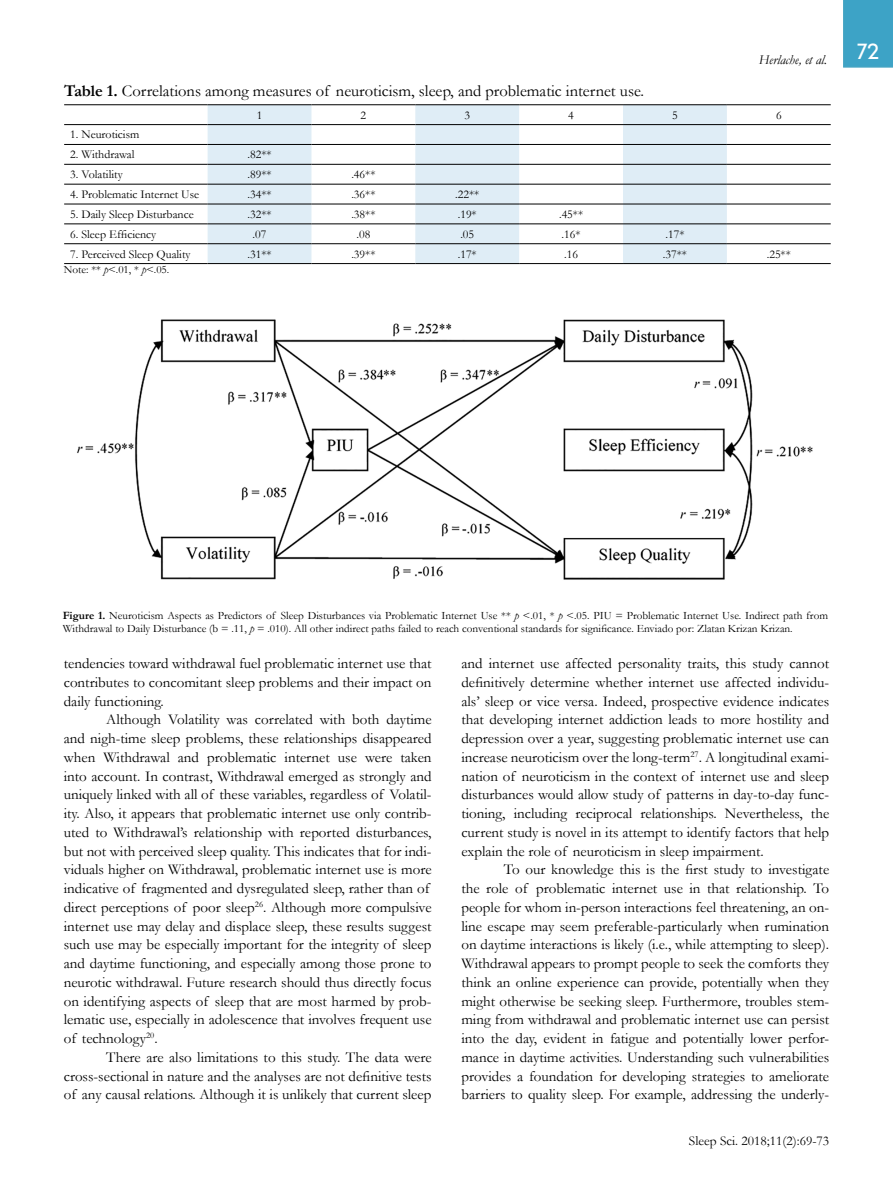
<style>
.page{position:relative;width:893px;height:1191px;background:#fff}
.page>*{position:absolute;margin:0;border:0;box-sizing:border-box;transform-origin:0 0}
.t1{font:21px "Nobel";color:#fff}
.t2{font:16.5px "Garamond";color:#000}
.t3{font:15px/18.8px "Garamond";color:#000;text-align:justify}
.t4{font:13.5px "Garamond";color:#000}
.t5{font:italic 13.5px "Garamond";color:#000}
.t6{font:12px "Garamond";color:#000}
.t7{font:11.25px/13.5px "Garamond";color:#000}
.s1{font-weight:700}
.s2{font-style:italic}
</style>
<div class="page">
<div style="left:843px;top:0;width:50px;height:68px;background:#3da3c6"></div>
<svg style="left:208px;top:105px;width:519px;height:158px;fill:#dfedf6"></svg>
<hr style="left:64px;top:263px;width:144px;height:1px;background:#000">
<hr style="left:208px;top:263px;width:103px;height:1px;background:#000">
<hr style="left:311px;top:263px;width:104px;height:1px;background:#000">
<hr style="left:415px;top:263px;width:104px;height:1px;background:#000">
<hr style="left:519px;top:263px;width:104px;height:1px;background:#000">
<hr style="left:623px;top:263px;width:104px;height:1px;background:#000">
<hr style="left:727px;top:263px;width:104px;height:1px;background:#000">
<hr style="left:64px;top:104px;width:144px;height:1px;background:#000">
<hr style="left:208px;top:104px;width:103px;height:1px;background:#000">
<hr style="left:311px;top:104px;width:104px;height:1px;background:#000">
<hr style="left:415px;top:104px;width:104px;height:1px;background:#000">
<hr style="left:519px;top:104px;width:104px;height:1px;background:#000">
<hr style="left:623px;top:104px;width:104px;height:1px;background:#000">
<hr style="left:727px;top:104px;width:104px;height:1px;background:#000">
<hr style="left:64px;top:124px;width:144px;height:1px;background:#000">
<hr style="left:208px;top:124px;width:103px;height:1px;background:#000">
<hr style="left:311px;top:124px;width:104px;height:1px;background:#000">
<hr style="left:415px;top:124px;width:104px;height:1px;background:#000">
<hr style="left:519px;top:124px;width:104px;height:1px;background:#000">
<hr style="left:623px;top:124px;width:104px;height:1px;background:#000">
<hr style="left:727px;top:124px;width:104px;height:1px;background:#000">
<hr style="left:64px;top:144px;width:144px;height:1px;background:#000">
<hr style="left:208px;top:144px;width:103px;height:1px;background:#000">
<hr style="left:311px;top:144px;width:104px;height:1px;background:#000">
<hr style="left:415px;top:144px;width:104px;height:1px;background:#000">
<hr style="left:519px;top:144px;width:104px;height:1px;background:#000">
<hr style="left:623px;top:144px;width:104px;height:1px;background:#000">
<hr style="left:727px;top:144px;width:104px;height:1px;background:#000">
<hr style="left:64px;top:164px;width:144px;height:1px;background:#000">
<hr style="left:208px;top:164px;width:103px;height:1px;background:#000">
<hr style="left:311px;top:164px;width:104px;height:1px;background:#000">
<hr style="left:415px;top:164px;width:104px;height:1px;background:#000">
<hr style="left:519px;top:164px;width:104px;height:1px;background:#000">
<hr style="left:623px;top:164px;width:104px;height:1px;background:#000">
<hr style="left:727px;top:164px;width:104px;height:1px;background:#000">
<hr style="left:64px;top:184px;width:144px;height:1px;background:#000">
<hr style="left:208px;top:184px;width:103px;height:1px;background:#000">
<hr style="left:311px;top:184px;width:104px;height:1px;background:#000">
<hr style="left:415px;top:184px;width:104px;height:1px;background:#000">
<hr style="left:519px;top:184px;width:104px;height:1px;background:#000">
<hr style="left:623px;top:184px;width:104px;height:1px;background:#000">
<hr style="left:727px;top:184px;width:104px;height:1px;background:#000">
<hr style="left:64px;top:204px;width:144px;height:1px;background:#000">
<hr style="left:208px;top:204px;width:103px;height:1px;background:#000">
<hr style="left:311px;top:204px;width:104px;height:1px;background:#000">
<hr style="left:415px;top:204px;width:104px;height:1px;background:#000">
<hr style="left:519px;top:204px;width:104px;height:1px;background:#000">
<hr style="left:623px;top:204px;width:104px;height:1px;background:#000">
<hr style="left:727px;top:204px;width:104px;height:1px;background:#000">
<hr style="left:64px;top:224px;width:144px;height:1px;background:#000">
<hr style="left:208px;top:224px;width:103px;height:1px;background:#000">
<hr style="left:311px;top:224px;width:104px;height:1px;background:#000">
<hr style="left:415px;top:224px;width:104px;height:1px;background:#000">
<hr style="left:519px;top:224px;width:104px;height:1px;background:#000">
<hr style="left:623px;top:224px;width:104px;height:1px;background:#000">
<hr style="left:727px;top:224px;width:104px;height:1px;background:#000">
<hr style="left:64px;top:243px;width:144px;height:1px;background:#000">
<hr style="left:208px;top:243px;width:103px;height:1px;background:#000">
<hr style="left:311px;top:243px;width:104px;height:1px;background:#000">
<hr style="left:415px;top:243px;width:104px;height:1px;background:#000">
<hr style="left:519px;top:243px;width:104px;height:1px;background:#000">
<hr style="left:623px;top:243px;width:104px;height:1px;background:#000">
<hr style="left:727px;top:243px;width:104px;height:1px;background:#000">
<img style="left:77px;top:319px;width:736px;height:261px">
<p class="t5" style="left:759px;top:51px;width:70px">Herlache, et al.</p>
<p class="t2" style="left:64px;top:80px;width:581px"><span class="s1">Table 1.</span> Correlations among measures of neuroticism, sleep, and problematic internet use.</p>
<p class="t6" style="left:257px;top:107px;width:7px">1</p>
<p class="t6" style="left:361px;top:107px;width:7px">2</p>
<p class="t6" style="left:464px;top:107px;width:7px">3</p>
<p class="t6" style="left:568px;top:107px;width:7px">4</p>
<p class="t6" style="left:672px;top:107px;width:7px">5</p>
<p class="t6" style="left:776px;top:107px;width:7px">6</p>
<p class="t6" style="left:70px;top:127px;width:71px">1. Neuroticism</p>
<p class="t6" style="left:70px;top:146px;width:66px">2. Withdrawal</p>
<p class="t6" style="left:247px;top:146px;width:26px">.82**</p>
<p class="t6" style="left:70px;top:166px;width:54px">3. Volatility</p>
<p class="t6" style="left:247px;top:166px;width:26px">.89**</p>
<p class="t6" style="left:351px;top:166px;width:26px">.46**</p>
<p class="t6" style="left:70px;top:186px;width:130px">4. Problematic Internet Use</p>
<p class="t6" style="left:247px;top:186px;width:26px">.34**</p>
<p class="t6" style="left:351px;top:186px;width:26px">.36**</p>
<p class="t6" style="left:455px;top:186px;width:26px">.22**</p>
<p class="t6" style="left:70px;top:206px;width:125px">5. Daily Sleep Disturbance</p>
<p class="t6" style="left:247px;top:206px;width:26px">.32**</p>
<p class="t6" style="left:351px;top:206px;width:26px">.38**</p>
<p class="t6" style="left:458px;top:206px;width:21px">.19*</p>
<p class="t6" style="left:559px;top:206px;width:26px">.45**</p>
<p class="t6" style="left:70px;top:226px;width:88px">6. Sleep Efficiency</p>
<p class="t6" style="left:253px;top:226px;width:15px">.07</p>
<p class="t6" style="left:356px;top:226px;width:15px">.08</p>
<p class="t6" style="left:460px;top:226px;width:15px">.05</p>
<p class="t6" style="left:562px;top:226px;width:21px">.16*</p>
<p class="t6" style="left:665px;top:226px;width:21px">.17*</p>
<p class="t6" style="left:70px;top:246px;width:122px">7. Perceived Sleep Quality</p>
<p class="t6" style="left:247px;top:246px;width:26px">.31**</p>
<p class="t6" style="left:351px;top:246px;width:26px">.39**</p>
<p class="t6" style="left:458px;top:246px;width:21px">.17*</p>
<p class="t6" style="left:564px;top:246px;width:15px">.16</p>
<p class="t6" style="left:663px;top:246px;width:26px">.37**</p>
<p class="t6" style="left:767px;top:246px;width:26px">.25**</p>
<p class="t7" style="left:64px;top:263px;width:107px">Note: ** <span class="s2">p</span>&lt;.01, * <span class="s2">p</span>&lt;.05.</p>
<h1 class="t1" style="left:856px;top:39px;width:25px">72</h1>
<p class="t7" style="left:63px;top:608px;width:767px"><span class="s1">Figure 1.</span> Neuroticism Aspects as Predictors of Sleep Disturbances via Problematic Internet Use ** <span class="s2">p</span> &lt;.01, * <span class="s2">p</span> &lt;.05. PIU = Problematic Internet Use. Indirect path from<br>Withdrawal to Daily Disturbance (b = .11, <span class="s2">p</span> = .010). All other indirect paths failed to reach conventional standards for significance. Enviado por: Zlatan Krizan Krizan.</p>
<p class="t3" style="left:64px;top:653px;width:369px">tendencies toward withdrawal fuel problematic internet use that contributes to concomitant sleep problems and their impact on daily functioning.</p>
<p class="t3" style="left:64px;top:710px;width:369px;text-align:left;text-indent:43px">Although Volatility was correlated with both daytime and nigh-time sleep problems, these relationships disappeared when Withdrawal and problematic internet use were taken into account. In contrast, Withdrawal emerged as strongly and uniquely linked with all of these variables, regardless of Volatil&shy;ity. Also, it appears that problematic internet use only contrib&shy;uted to Withdrawal’s relationship with reported disturbances, but not with perceived sleep quality. This indicates that for indi&shy;viduals higher on Withdrawal, problematic internet use is more indicative of fragmented and dysregulated sleep, rather than of direct perceptions of poor sleep<sup>26</sup>. Although more compulsive internet use may delay and displace sleep, these results suggest such use may be especially important for the integrity of sleep and daytime functioning, and especially among those prone to neurotic withdrawal. Future research should thus directly focus on identifying aspects of sleep that are most harmed by prob&shy;lematic use, especially in adolescence that involves frequent use of technology<sup>20</sup>.</p>
<p class="t3" style="left:64px;top:1047px;width:369px;text-indent:43px">There are also limitations to this study. The data were cross-sectional in nature and the analyses are not definitive tests of any causal relations. Although it is unlikely that current sleep</p>
<p class="t3" style="left:461px;top:653px;width:369px">and internet use affected personality traits, this study cannot definitively determine whether internet use affected individu&shy;als’ sleep or vice versa. Indeed, prospective evidence indicates that developing internet addiction leads to more hostility and depression over a year, suggesting problematic internet use can increase neuroticism over the long-term<sup>27</sup>. A longitudinal exami&shy;nation of neuroticism in the context of internet use and sleep disturbances would allow study of patterns in day-to-day func&shy;tioning, including reciprocal relationships. Nevertheless, the current study is novel in its attempt to identify factors that help explain the role of neuroticism in sleep impairment.</p>
<p class="t3" style="left:461px;top:860px;width:369px;text-indent:43px">To our knowledge this is the first study to investigate the role of problematic internet use in that relationship. To people for whom in-person interactions feel threatening, an on&shy;line escape may seem preferable-particularly when rumination on daytime interactions is likely (i.e., while attempting to sleep).<br>Withdrawal appears to prompt people to seek the comforts they think an online experience can provide, potentially when they might otherwise be seeking sleep. Furthermore, troubles stem&shy;ming from withdrawal and problematic internet use can persist into the day, evident in fatigue and potentially lower perfor&shy;mance in daytime activities. Understanding such vulnerabilities provides a foundation for developing strategies to ameliorate barriers to quality sleep. For example, addressing the underly-</p>
<p class="t4" style="left:689px;top:1131px;width:142px">Sleep Sci. 2018;11(2):69-73</p>
</div>
